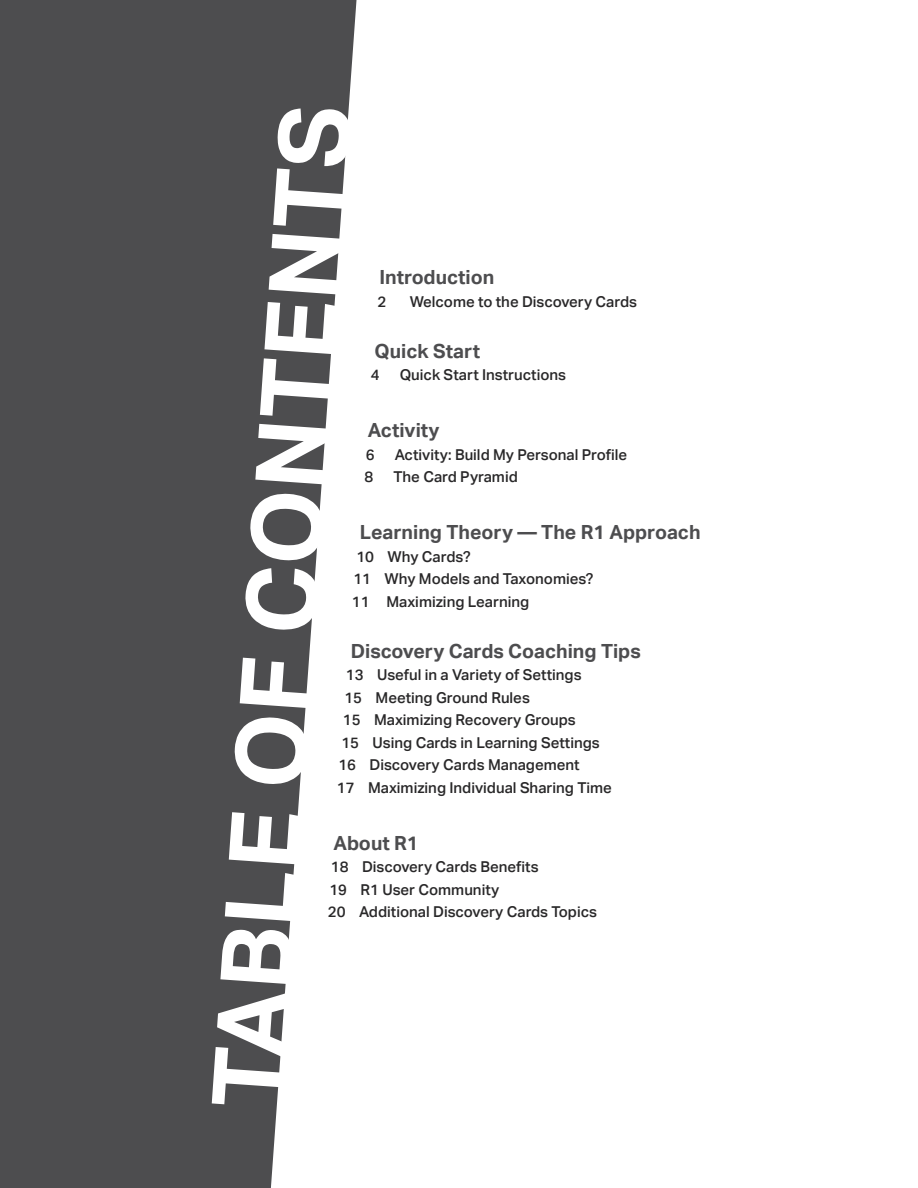
<style>
.page{position:relative;width:918px;height:1188px;background:#fff}
.page>*{position:absolute;margin:0;border:0;box-sizing:border-box;transform-origin:0 0}
.t1{font:700 97.5px "Aktiv Grotesk";color:#fff}
.t2{font:700 19.5px "Aktiv Grotesk";color:#4d4d4f}
.t3{font:500 15px/22.5px "Aktiv Grotesk";color:#292829}
</style>
<div class="page">
<svg style="left:0;top:0;width:357px;height:1188px;background:#626264"></svg>
<h1 class="t1" style="left:191px;top:1104px;width:1007px;rotate:-86deg">TABLE OF CONTENTS</h1>
<h2 class="t2" style="left:379px;top:266px;width:116px">Introduction</h2>
<p class="t3" style="left:377px;top:291px;width:10px">2</p>
<p class="t3" style="left:410px;top:291px;width:229px">Welcome to the Discovery Cards</p>
<h2 class="t2" style="left:375px;top:340px;width:107px">Quick Start</h2>
<p class="t3" style="left:371px;top:364px;width:10px">4</p>
<p class="t3" style="left:400px;top:364px;width:168px">Quick Start Instructions</p>
<h2 class="t2" style="left:368px;top:419px;width:73px">Activity</h2>
<p class="t3" style="left:366px;top:444px;width:10px">6</p>
<p class="t3" style="left:395px;top:444px;width:234px">Activity: Build My Personal Profile</p>
<p class="t3" style="left:364px;top:466px;width:10px">8</p>
<p class="t3" style="left:393px;top:466px;width:126px">The Card Pyramid</p>
<h2 class="t2" style="left:360px;top:521px;width:342px">Learning Theory — The R1 Approach</h2>
<p class="t3" style="left:352px;top:546px;width:243px;text-indent:4px">10 Why Cards?<br>11 Why Models and Taxonomies?<br>11 Maximizing Learning</p>
<h2 class="t2" style="left:351px;top:640px;width:291px">Discovery Cards Coaching Tips</h2>
<p class="t3" style="left:346px;top:664px;width:237px">13 Useful in a Variety of Settings</p>
<p class="t3" style="left:344px;top:687px;width:187px">15 Meeting Ground Rules</p>
<p class="t3" style="left:343px;top:709px;width:235px">15 Maximizing Recovery Groups</p>
<p class="t3" style="left:341px;top:732px;width:260px">15 Using Cards in Learning Settings</p>
<p class="t3" style="left:338px;top:754px;width:243px">16 Discovery Cards Management</p>
<p class="t3" style="left:337px;top:777px;width:277px">17 Maximizing Individual Sharing Time</p>
<h2 class="t2" style="left:333px;top:832px;width:87px">About R1</h2>
<p class="t3" style="left:328px;top:856px;width:271px">18 Discovery Cards Benefits<br>19 R1 User Community<br>20 Additional Discovery Cards Topics</p>
</div>
